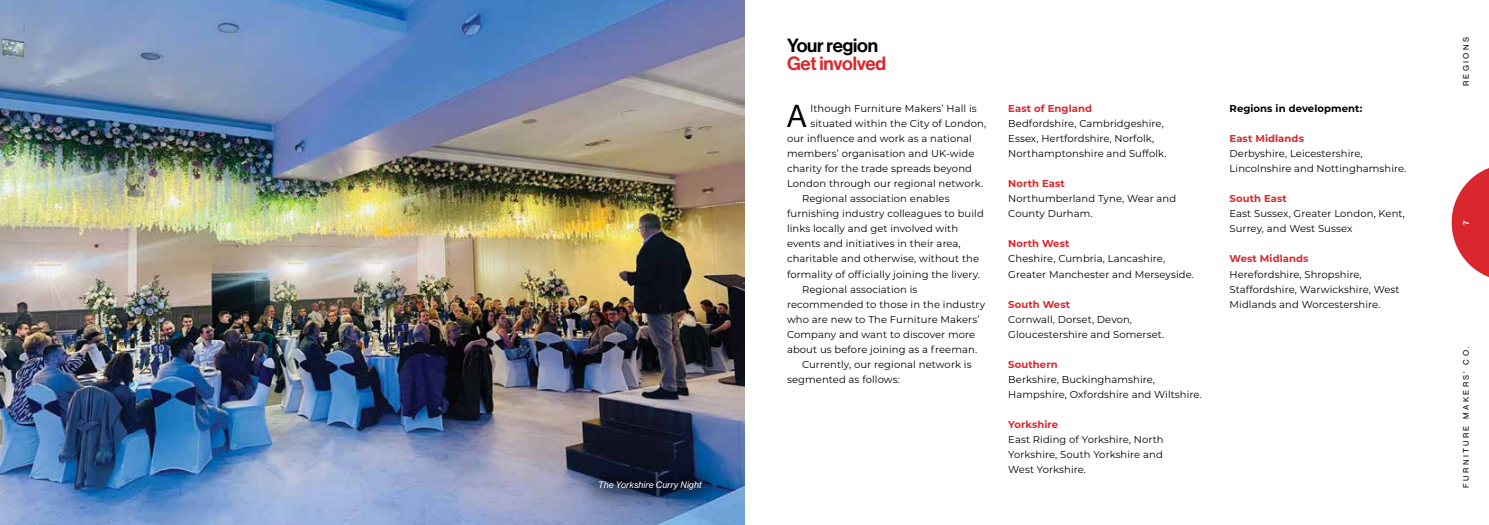
<style>
.page{position:relative;width:1489px;height:525px;background:#fff}
.page>*{position:absolute;margin:0;border:0;box-sizing:border-box;transform-origin:0 0}
.t1{font:31px "N Haas Grotesk DS Pro 55 Rg";color:#000}
.t2{font:18.75px "N Haas Grotesk DS Pro 65 Md";letter-spacing:-.01em;color:#d9272d}
.t3{font:18.75px "N Haas Grotesk DS Pro 65 Md";letter-spacing:-.01em;color:#000}
.t4{font:10px/15px "Montserrat";letter-spacing:.01em;color:#000}
.t5{font:700 10px "Montserrat";letter-spacing:.01em;color:#d9272d}
.t6{font:700 10px "Montserrat";letter-spacing:.01em;color:#000}
.t7{font:8.75px "N Haas Grotesk TX Pro 56 It";color:#fff}
.t8{font:7.5px "N Haas Grotesk TX Pro 55 Rg";letter-spacing:.315em;color:#000}
.t9{font:7.5px "N Haas Grotesk TX Pro 75 Bd";color:#fff}
</style>
<div class="page">
<svg style="left:1451px;top:168px;width:37px;height:109px"></svg>
<img style="left:0;top:0;width:744px;height:524px">
<div style="left:576px;top:457px;width:148px;height:55px;background:#000;opacity:.5"></div>
<p class="t7" style="left:598px;top:479px;width:105px">The Yorkshire Curry Night</p>
<h2 class="t3" style="left:787px;top:34px;width:92px">Your region</h2>
<h2 class="t2" style="left:787px;top:53px;width:101px">Get involved</h2>
<h1 class="t1" style="left:786px;top:99px;width:22px">A</h1>
<p class="t4" style="left:810px;top:101px;width:168px">lthough Furniture Makers’ Hall is</p>
<p class="t4" style="left:810px;top:116px;width:177px">situated within the City of London,</p>
<p class="t4" style="left:787px;top:131px;width:186px">our influence and work as a national</p>
<p class="t4" style="left:787px;top:146px;width:189px">members’ organisation and UK-wide</p>
<p class="t4" style="left:787px;top:161px;width:186px">charity for the trade spreads beyond</p>
<p class="t4" style="left:787px;top:176px;width:197px">London through our regional network.</p>
<p class="t4" style="left:802px;top:191px;width:149px">Regional association enables</p>
<p class="t4" style="left:787px;top:206px;width:198px">furnishing industry colleagues to build</p>
<p class="t4" style="left:787px;top:221px;width:173px">links locally and get involved with</p>
<p class="t4" style="left:787px;top:236px;width:175px">events and initiatives in their area,</p>
<p class="t4" style="left:787px;top:251px;width:193px">charitable and otherwise, without the</p>
<p class="t4" style="left:787px;top:266px;width:194px">formality of officially joining the livery.</p>
<p class="t4" style="left:802px;top:281px;width:117px">Regional association is</p>
<p class="t4" style="left:787px;top:296px;width:200px">recommended to those in the industry</p>
<p class="t4" style="left:787px;top:311px;width:194px">who are new to The Furniture Makers’</p>
<p class="t4" style="left:787px;top:326px;width:190px">Company and want to discover more</p>
<p class="t4" style="left:787px;top:341px;width:192px">about us before joining as a freeman.</p>
<p class="t4" style="left:802px;top:356px;width:171px">Currently, our regional network is</p>
<p class="t4" style="left:787px;top:371px;width:114px">segmented as follows:</p>
<p class="t5" style="left:1008px;top:101px;width:85px">East of England</p>
<p class="t4" style="left:1008px;top:116px;width:160px">Bedfordshire, Cambridgeshire,<br>Essex, Hertfordshire, Norfolk,<br>Northamptonshire and Suffolk.</p>
<p class="t5" style="left:1008px;top:176px;width:58px">North East</p>
<p class="t4" style="left:1008px;top:191px;width:169px">Northumberland Tyne, Wear and<br>County Durham.</p>
<p class="t5" style="left:1008px;top:236px;width:63px">North West</p>
<p class="t4" style="left:1008px;top:251px;width:187px">Cheshire, Cumbria, Lancashire,<br>Greater Manchester and Merseyside.</p>
<p class="t5" style="left:1008px;top:296px;width:63px">South West</p>
<p class="t4" style="left:1008px;top:311px;width:157px">Cornwall, Dorset, Devon,<br>Gloucestershire and Somerset.</p>
<p class="t5" style="left:1008px;top:356px;width:51px">Southern</p>
<p class="t4" style="left:1008px;top:371px;width:195px">Berkshire, Buckinghamshire,<br>Hampshire, Oxfordshire and Wiltshire.</p>
<p class="t5" style="left:1008px;top:416px;width:51px">Yorkshire</p>
<p class="t4" style="left:1008px;top:431px;width:157px;text-align:justify">East Riding of Yorkshire, North Yorkshire, South Yorkshire and West Yorkshire.</p>
<p class="t6" style="left:1229px;top:101px;width:134px">Regions in development:</p>
<p class="t5" style="left:1229px;top:131px;width:76px">East Midlands</p>
<p class="t4" style="left:1229px;top:146px;width:178px">Derbyshire, Leicestershire,<br>Lincolnshire and Nottinghamshire.</p>
<p class="t5" style="left:1229px;top:191px;width:59px">South East</p>
<p class="t4" style="left:1229px;top:206px;width:177px">East Sussex, Greater London, Kent,<br>Surrey, and West Sussex</p>
<p class="t5" style="left:1229px;top:251px;width:80px">West Midlands</p>
<p class="t4" style="left:1229px;top:266px;width:172px">Herefordshire, Shropshire,<br>Staffordshire, Warwickshire, West<br>Midlands and Worcestershire.</p>
<p class="t8" style="left:1461px;top:86px;width:50px;rotate:-90deg">REGIONS</p>
<p class="t9" style="left:1460px;top:224px;width:6px;rotate:-90deg">7</p>
<p class="t8" style="left:1461px;top:487px;width:142px;rotate:-90deg">FURNITURE MAKERS’ CO.</p>
</div>
